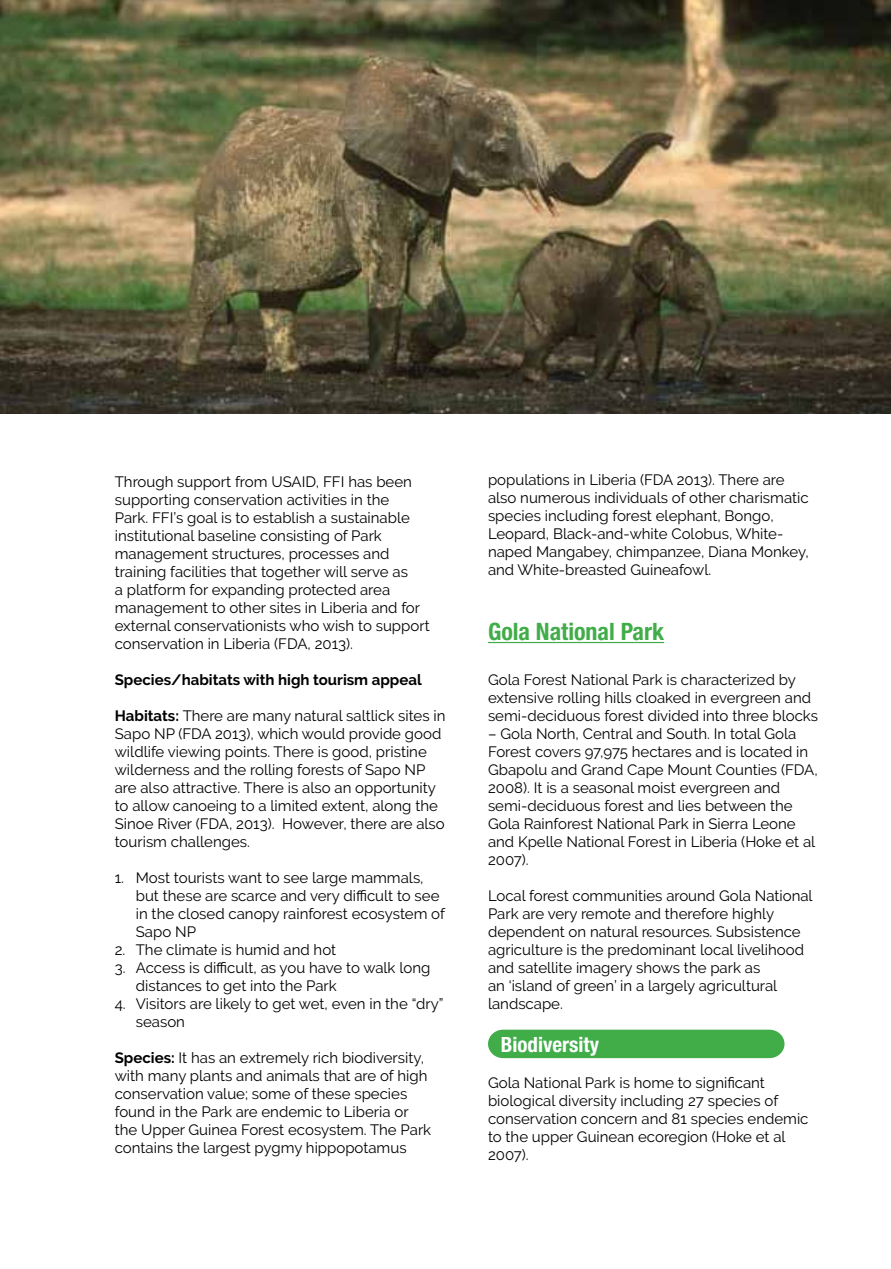
<style>
.page{position:relative;width:891px;height:1269px;background:#fff}
.page>*{position:absolute;margin:0;border:0;box-sizing:border-box;transform-origin:0 0}
.t1{font:700 condensed 24px "Helvetica Neue LT Std";color:#41ad49}
.t2{font:700 condensed 21px "Helvetica Neue LT Std";color:#fff}
.t3{font:15px/18px "Raleway";color:#000}
.t4{font:700 15px "Raleway";color:#000}
.s1{font-weight:700}
</style>
<div class="page">
<div style="left:488px;top:1030px;width:297px;height:28px;background:#41ad49"></div>
<hr style="left:488px;top:642px;width:176px;height:1px;background:#41ad49">
<img style="left:0;top:0;width:891px;height:414px">
<p class="t3" style="left:115px;top:473px;width:316px">Through support from USAID, FFI has been supporting conservation activities in the<br>Park. FFI’s goal is to establish a sustainable institutional baseline consisting of Park management structures, processes and training facilities that together will serve as<br>a platform for expanding protected area management to other sites in Liberia and for external conservationists who wish to support conservation in Liberia (FDA, 2013).</p>
<p class="t4" style="left:115px;top:672px;width:309px">Species/habitats with high tourism appeal</p>
<p class="t3" style="left:115px;top:707px;width:332px"><span class="s1">Habitats:</span> There are many natural saltlick sites in Sapo NP (FDA 2013), which would provide good wildlife viewing points. There is good, pristine wilderness and the rolling forests of Sapo NP are also attractive. There is also an opportunity to allow canoeing to a limited extent, along the Sinoe River (FDA, 2013). However, there are also tourism challenges.</p>
<p class="t3" style="left:136px;top:869px;width:311px;text-indent:-21px">1. Most tourists want to see large mammals, but these are scarce and very difficult to see in the closed canopy rainforest ecosystem of Sapo NP</p>
<p class="t3" style="left:115px;top:941px;width:223px">2. The climate is humid and hot</p>
<p class="t3" style="left:136px;top:959px;width:296px;text-indent:-21px">3. Access is difficult, as you have to walk long distances to get into the Park</p>
<p class="t3" style="left:136px;top:995px;width:309px;text-indent:-21px">4. Visitors are likely to get wet, even in the “dry” season</p>
<p class="t3" style="left:115px;top:1049px;width:318px"><span class="s1">Species:</span> It has an extremely rich biodiversity, with many plants and animals that are of high conservation value; some of these species found in the Park are endemic to Liberia or the Upper Guinea Forest ecosystem. The Park contains the largest pygmy hippopotamus</p>
<p class="t3" style="left:488px;top:471px;width:322px">populations in Liberia (FDA 2013). There are also numerous individuals of other charismatic species including forest elephant, Bongo, Leopard, Black-and-white Colobus, White&shy;naped Mangabey, chimpanzee, Diana Monkey, and White-breasted Guineafowl.</p>
<h1 class="t1" style="left:488px;top:617px;width:178px">Gola National Park</h1>
<p class="t3" style="left:488px;top:670px;width:332px">Gola Forest National Park is characterized by extensive rolling hills cloaked in evergreen and semi-deciduous forest divided into three blocks</p>
<p class="t3" style="left:488px;top:724px;width:331px">– Gola North, Central and South. In total Gola Forest covers 97,975 hectares and is located in Gbapolu and Grand Cape Mount Counties (FDA, 2008). It is a seasonal moist evergreen and semi-deciduous forest and lies between the Gola Rainforest National Park in Sierra Leone and Kpelle National Forest in Liberia (Hoke et al 2007).</p>
<p class="t3" style="left:488px;top:886px;width:326px">Local forest communities around Gola National Park are very remote and therefore highly dependent on natural resources. Subsistence agriculture is the predominant local livelihood and satellite imagery shows the park as<br>an ‘island of green’ in a largely agricultural landscape.</p>
<h2 class="t2" style="left:501px;top:1032px;width:100px">Biodiversity</h2>
<p class="t3" style="left:488px;top:1074px;width:322px">Gola National Park is home to significant biological diversity including 27 species of conservation concern and 81 species endemic to the upper Guinean ecoregion (Hoke et al 2007).</p>
</div>
